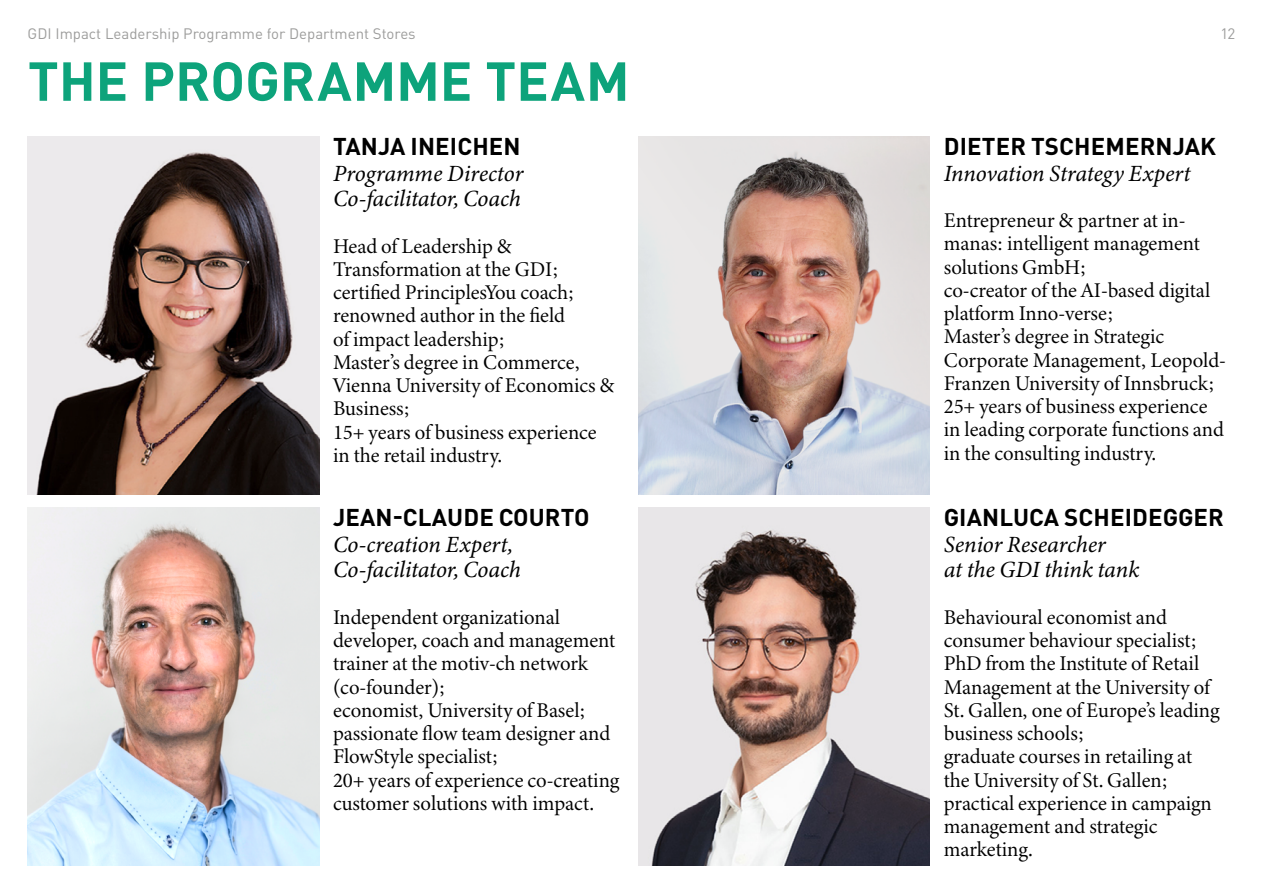
<style>
.page{position:relative;width:1263px;height:893px;background:#fff}
.page>*{position:absolute;margin:0;border:0;box-sizing:border-box;transform-origin:0 0}
.t1{font:700 54px "DINOT";color:#0da37b}
.t2{font:700 24px "DINOT";letter-spacing:.005em;color:#000}
.t3{font:italic 23.25px/25.5px "Minion Variable Concept";letter-spacing:-.005em;color:#000}
.t4{font:21px/23.2px "Minion Variable Concept";letter-spacing:-.005em;color:#000}
.t5{font:15px "DINOT";color:#9d9d9c}
</style>
<div class="page">
<img style="left:28px;top:137px;width:291px;height:357px">
<img style="left:638px;top:137px;width:292px;height:357px">
<img style="left:28px;top:508px;width:291px;height:357px">
<img style="left:638px;top:508px;width:292px;height:357px">
<p class="t5" style="left:28px;top:23px;width:390px">GDI Impact Leadership Programme for Department Stores</p>
<p class="t5" style="left:1220px;top:23px;width:17px">12</p>
<h1 class="t1" style="left:28px;top:45px;width:603px">THE PROGRAMME TEAM</h1>
<p class="t2" style="left:333px;top:130px;width:189px">TANJA INEICHEN</p>
<p class="t3" style="left:333px;top:160px;width:192px">Programme Director<br>Co-facilitator, Coach</p>
<p class="t4" style="left:333px;top:234px;width:283px">Head of Leadership &amp;<br>Transformation at the GDI; certified PrinciplesYou coach; renowned author in the field<br>of impact leadership;<br>Master’s degree in Commerce,<br>Vienna University of Economics &amp;<br>Business;<br>15+ years of business experience in the retail industry.</p>
<p class="t2" style="left:333px;top:501px;width:258px">JEAN-CLAUDE COURTO</p>
<p class="t3" style="left:333px;top:531px;width:189px">Co-creation Expert,<br>Co-facilitator, Coach</p>
<p class="t4" style="left:333px;top:605px;width:288px">Independent organizational developer, coach and management trainer at the motiv-ch network (co-founder);<br>economist, University of Basel; passionate flow team designer and<br>FlowStyle specialist;<br>20+ years of experience co-creating customer solutions with impact.</p>
<p class="t2" style="left:944px;top:130px;width:274px">DIETER TSCHEMERNJAK</p>
<p class="t3" style="left:944px;top:160px;width:248px">Innovation Strategy Expert</p>
<p class="t4" style="left:944px;top:209px;width:284px">Entrepreneur &amp; partner at in&shy;manas: intelligent management solutions GmbH;<br>co-creator of the AI-based digital platform Inno-verse;<br>Master’s degree in Strategic<br>Corporate Management, Leopold-<br>Franzen University of Innsbruck;<br>25+ years of business experience in leading corporate functions and in the consulting industry.</p>
<p class="t2" style="left:944px;top:501px;width:281px">GIANLUCA SCHEIDEGGER</p>
<p class="t3" style="left:944px;top:531px;width:197px">Senior Researcher<br>at the GDI think tank</p>
<p class="t4" style="left:944px;top:605px;width:277px">Behavioural economist and consumer behaviour specialist;<br>PhD from the Institute of Retail<br>Management at the University of<br>St. Gallen, one of Europe’s leading business schools;<br>graduate courses in retailing at the University of St. Gallen; practical experience in campaign management and strategic marketing.</p>
</div>
